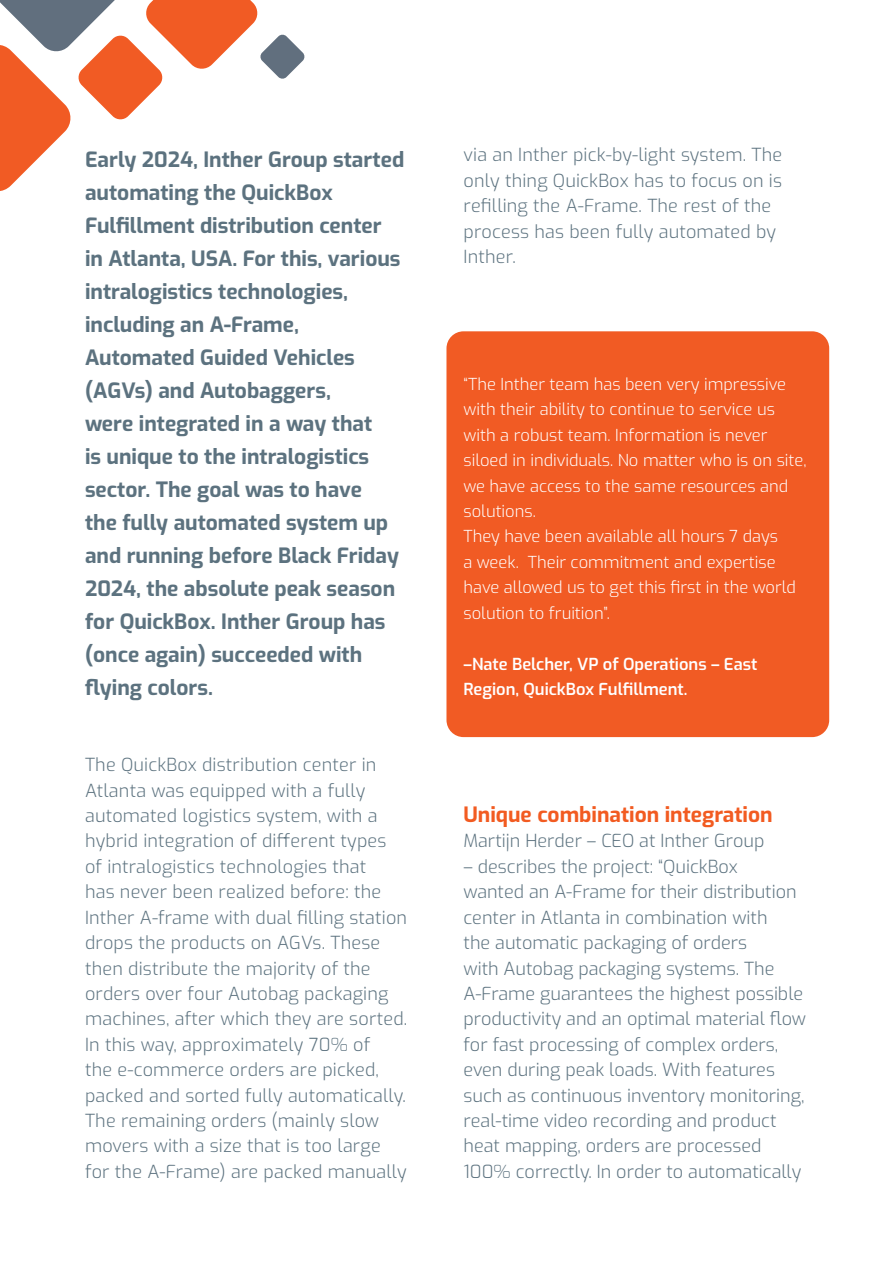
<style>
.page{position:relative;width:893px;height:1263px;background:#fff}
.page>*{position:absolute;margin:0;border:0;box-sizing:border-box;transform-origin:0 0}
.Bodytekst_-_Exo_Light{font:700 21px/33px "Exo";color:#5c727f}
.Bodytekst_bold_-_Exo_Bold{font:700 21px "Exo";color:#f25b21}
.Bodytekst_-_Exo_Light-2{font:300 18px/25.3px "Exo";letter-spacing:.01em;color:#5c727f}
.Bodytekst_-_Exo_Light-3{font:300 16.5px/25.3px "Exo";color:#fff}
.Bodytekst_-_Exo_Light-4{font:600 16.5px/25.3px "Exo";color:#fff}
</style>
<div class="page">
<div style="left:446px;top:331px;width:383px;height:406px;background:#f15b24;border-radius:17px"></div>
<svg style="left:0;top:0;width:305px;height:191px"></svg>
<p class="Bodytekst_-_Exo_Light" style="left:85px;top:141px;width:321px">Early 2024, Inther Group started automating the QuickBox<br>Fulfillment distribution center in Atlanta, USA. For this, various intralogistics technologies, including an A-Frame,<br>Automated Guided Vehicles (AGVs) and Autobaggers,<br>were integrated in a way that<br>is unique to the intralogistics sector. The goal was to have<br>the fully automated system up and running before Black Friday<br>2024, the absolute peak season for QuickBox. Inther Group has (once again) succeeded with flying colors.</p>
<p class="Bodytekst_-_Exo_Light-2" style="left:85px;top:751px;width:324px">The QuickBox distribution center in Atlanta was equipped with a fully automated logistics system, with a hybrid integration of different types of intralogistics technologies that<br>has never been realized before: the Inther A-frame with dual filling station drops the products on AGVs. These then distribute the majority of the orders over four Autobag packaging machines, after which they are sorted.<br>In this way, approximately 70% of<br>the e-commerce orders are picked, packed and sorted fully automatically.<br>The remaining orders (mainly slow movers with a size that is too large for the A-Frame) are packed manually</p>
<p class="Bodytekst_-_Exo_Light-2" style="left:463px;top:141px;width:320px">via an Inther pick-by-light system. The only thing QuickBox has to focus on is refilling the A-Frame. The rest of the process has been fully automated by<br>Inther.</p>
<p class="Bodytekst_-_Exo_Light-3" style="left:463px;top:370px;width:345px">“The Inther team has been very impressive with their ability to continue to service us with a robust team. Information is never siloed in individuals. No matter who is on site, we have access to the same resources and solutions.</p>
<p class="Bodytekst_-_Exo_Light-3" style="left:463px;top:523px;width:334px">They have been available all hours 7 days<br>a week. Their commitment and expertise have allowed us to get this first in the world solution to fruition”.</p>
<p class="Bodytekst_-_Exo_Light-4" style="left:463px;top:650px;width:295px">–Nate Belcher, VP of Operations – East<br>Region, QuickBox Fulfillment.</p>
<p class="Bodytekst_bold_-_Exo_Bold" style="left:463px;top:798px;width:311px">Unique combination integration</p>
<p class="Bodytekst_-_Exo_Light-2" style="left:463px;top:827px;width:302px">Martijn Herder – CEO at Inther Group</p>
<p class="Bodytekst_-_Exo_Light-2" style="left:463px;top:853px;width:344px">– describes the project: “QuickBox<br>wanted an A-Frame for their distribution center in Atlanta in combination with<br>the automatic packaging of orders<br>with Autobag packaging systems. The A-Frame guarantees the highest possible productivity and an optimal material flow for fast processing of complex orders, even during peak loads. With features such as continuous inventory monitoring, real-time video recording and product heat mapping, orders are processed 100% correctly. In order to automatically</p>
</div>
